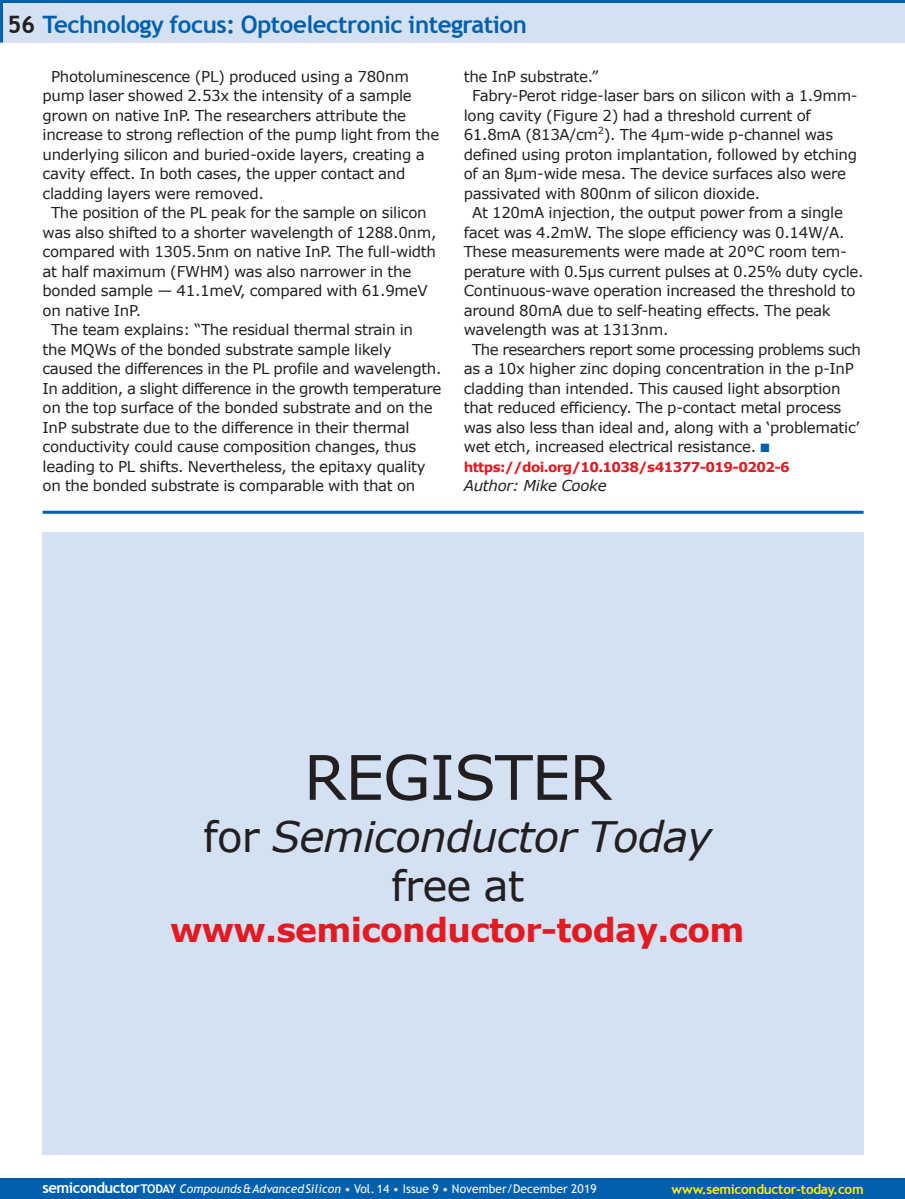
<style>
.page{position:relative;width:905px;height:1199px;background:#fff}
.page>*{position:absolute;margin:0;border:0;box-sizing:border-box;transform-origin:0 0}
.t1{font:61.5px "Verdana";letter-spacing:-.02em;color:#231f20}
.t2{font:italic 42px/49.5px "Verdana";letter-spacing:-.02em;color:#231f20;text-align:center}
.t3{font:700 33px "Verdana";letter-spacing:-.02em;color:#e21a21}
.t4{font:700 24px "Trebuchet MS";letter-spacing:-.02em;color:#0160ae}
.t5{font:15px "Verdana";letter-spacing:-.02em;color:#231f20}
.t6{font:italic 15px "Verdana";letter-spacing:-.02em;color:#231f20}
.t7{font:700 13.5px "Verdana";letter-spacing:-.045em;color:#e21a21}
.t8{font:700 13.5px "Trebuchet MS";letter-spacing:-.02em;color:#fff101}
.t9{font:12px "Trebuchet MS";letter-spacing:.005em;color:#fff}
.s1{color:#231f20}
.s2{color:#0160ae}
.s3{font-style:normal}
.s4{font-weight:700;font-size:15px}
.s5{font-weight:700}
.s6{font-style:italic}
</style>
<div class="page">
<div style="left:0;top:0;width:904px;height:43px;background:#d4e1f2"></div>
<hr style="left:0;top:0;width:3px;height:43px;background:#0160ae">
<hr style="left:0;top:0;width:904px;height:3px;background:#0160ae">
<div style="left:0;top:1178px;width:904px;height:20px;background:#0160ae"></div>
<div style="left:43px;top:532px;width:820px;height:622px;background:#d4e1f2"></div>
<hr style="left:43px;top:511px;width:820px;height:3px;background:#0160ae">
<p class="t4" style="left:7px;top:10px;width:521px"><span class="s1">56</span> Technology focus: Optoelectronic integration</p>
<p class="t5" style="left:51px;top:66px;width:359px">Photoluminescence (PL) produced using a 780nm</p>
<p class="t5" style="left:43px;top:86px;width:371px">pump laser showed 2.53x the intensity of a sample</p>
<p class="t5" style="left:43px;top:105px;width:365px">grown on native InP. The researchers attribute the</p>
<p class="t5" style="left:43px;top:125px;width:398px">increase to strong reflection of the pump light from the</p>
<p class="t5" style="left:43px;top:144px;width:383px">underlying silicon and buried-oxide layers, creating a</p>
<p class="t5" style="left:43px;top:164px;width:364px">cavity effect. In both cases, the upper contact and</p>
<p class="t5" style="left:43px;top:183px;width:223px">cladding layers were removed.</p>
<p class="t5" style="left:51px;top:203px;width:377px">The position of the PL peak for the sample on silicon</p>
<p class="t5" style="left:43px;top:222px;width:395px">was also shifted to a shorter wavelength of 1288.0nm,</p>
<p class="t5" style="left:43px;top:242px;width:395px">compared with 1305.5nm on native InP. The full-width</p>
<p class="t5" style="left:43px;top:261px;width:370px">at half maximum (FWHM) was also narrower in the</p>
<p class="t5" style="left:43px;top:281px;width:387px">bonded sample — 41.1meV, compared with 61.9meV</p>
<p class="t5" style="left:43px;top:300px;width:100px">on native InP.</p>
<p class="t5" style="left:51px;top:320px;width:363px">The team explains: “The residual thermal strain in</p>
<p class="t5" style="left:43px;top:339px;width:350px">the MQWs of the bonded substrate sample likely</p>
<p class="t5" style="left:43px;top:359px;width:400px">caused the differences in the PL profile and wavelength.</p>
<p class="t5" style="left:43px;top:378px;width:400px">In addition, a slight difference in the growth temperature</p>
<p class="t5" style="left:43px;top:398px;width:391px">on the top surface of the bonded substrate and on the</p>
<p class="t5" style="left:43px;top:417px;width:368px">InP substrate due to the difference in their thermal</p>
<p class="t5" style="left:43px;top:437px;width:375px">conductivity could cause composition changes, thus</p>
<p class="t5" style="left:43px;top:456px;width:385px">leading to PL shifts. Nevertheless, the epitaxy quality</p>
<p class="t5" style="left:43px;top:476px;width:374px">on the bonded substrate is comparable with that on</p>
<p class="t5" style="left:463px;top:66px;width:136px">the InP substrate.”</p>
<p class="t5" style="left:472px;top:86px;width:387px">Fabry-Perot ridge-laser bars on silicon with a 1.9mm-</p>
<p class="t5" style="left:463px;top:105px;width:348px">long cavity (Figure 2) had a threshold current of</p>
<p class="t5" style="left:463px;top:125px;width:371px">61.8mA (813A/cm<sup>2</sup>). The 4µm-wide p-channel was</p>
<p class="t5" style="left:463px;top:144px;width:395px">defined using proton implantation, followed by etching</p>
<p class="t5" style="left:463px;top:164px;width:384px">of an 8µm-wide mesa. The device surfaces also were</p>
<p class="t5" style="left:463px;top:183px;width:298px">passivated with 800nm of silicon dioxide.</p>
<p class="t5" style="left:472px;top:203px;width:372px">At 120mA injection, the output power from a single</p>
<p class="t5" style="left:463px;top:222px;width:382px">facet was 4.2mW. The slope efficiency was 0.14W/A.</p>
<p class="t5" style="left:463px;top:242px;width:384px">These measurements were made at 20°C room tem-</p>
<p class="t5" style="left:463px;top:261px;width:401px">perature with 0.5µs current pulses at 0.25% duty cycle.</p>
<p class="t5" style="left:463px;top:281px;width:393px">Continuous-wave operation increased the threshold to</p>
<p class="t5" style="left:463px;top:300px;width:368px">around 80mA due to self-heating effects. The peak</p>
<p class="t5" style="left:463px;top:320px;width:206px">wavelength was at 1313nm.</p>
<p class="t5" style="left:472px;top:339px;width:390px">The researchers report some processing problems such</p>
<p class="t5" style="left:463px;top:359px;width:391px">as a 10x higher zinc doping concentration in the p-InP</p>
<p class="t5" style="left:463px;top:378px;width:378px">cladding than intended. This caused light absorption</p>
<p class="t5" style="left:463px;top:398px;width:379px">that reduced efficiency. The p-contact metal process</p>
<p class="t5" style="left:463px;top:417px;width:397px">was also less than ideal and, along with a ‘problematic’</p>
<p class="t5" style="left:463px;top:437px;width:307px">wet etch, increased electrical resistance. <span class="s2">■</span></p>
<p class="t7" style="left:463px;top:458px;width:328px">https://doi.org/10.1038/s41377-019-0202-6</p>
<p class="t6" style="left:463px;top:476px;width:144px">Author: Mike Cooke</p>
<p class="t1" style="left:304px;top:738px;width:310px">REGISTER</p>
<p class="t2" style="left:203px;top:810px;width:510px"><span class="s3">for</span> Semiconductor Today <span class="s3">free at</span></p>
<p class="t3" style="left:170px;top:908px;width:576px">www.semiconductor-today.com</p>
<p class="t9" style="left:43px;top:1181px;width:555px"><span class="s4">semiconductor</span><span class="s5">TODAY</span> <span class="s6">Compounds&amp;AdvancedSilicon</span> • Vol. 14 • Issue 9 • November/December 2019</p>
<p class="t8" style="left:671px;top:1180px;width:194px">www.semiconductor-today.com</p>
</div>
